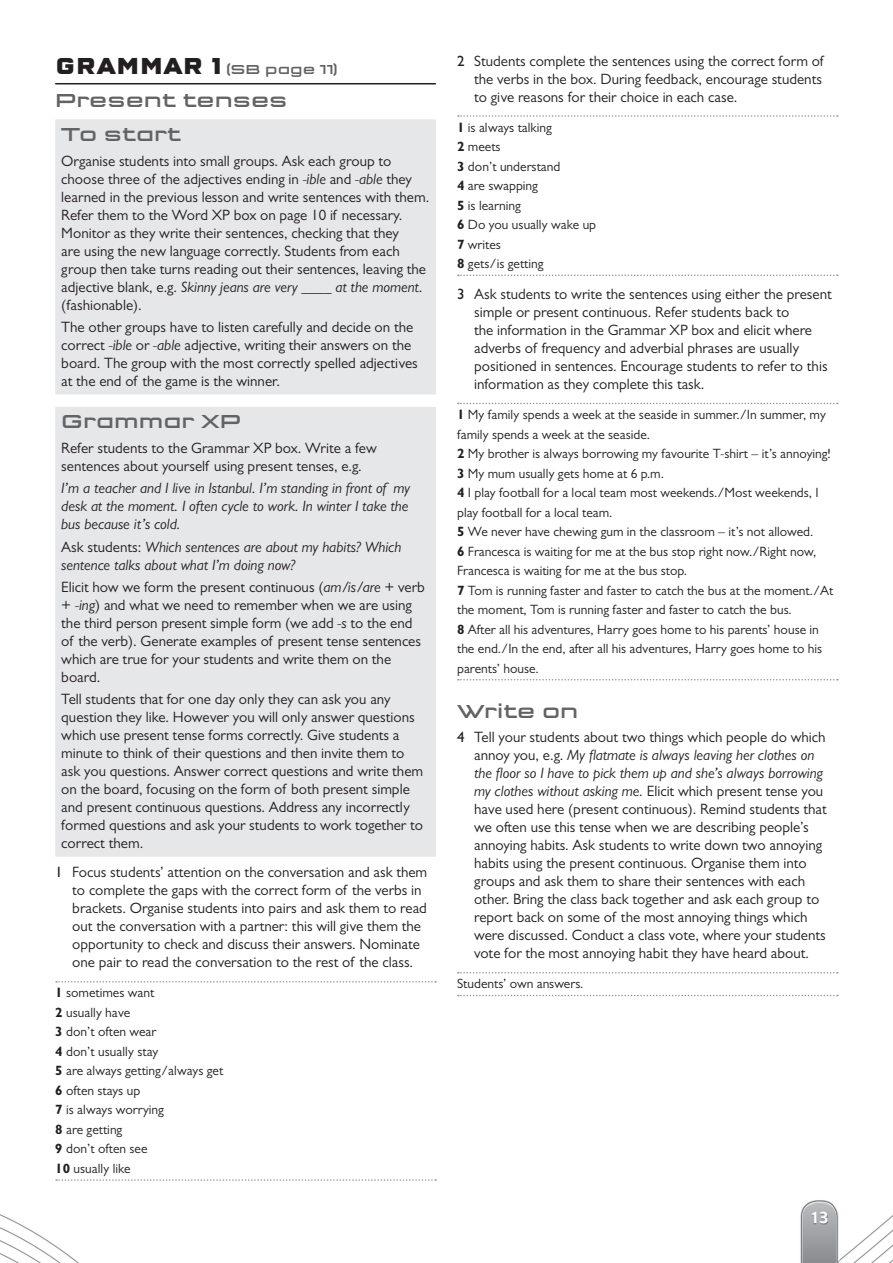
<style>
.page{position:relative;width:893px;height:1263px;background:#fff}
.page>*{position:absolute;margin:0;border:0;box-sizing:border-box;transform-origin:0 0}
.t1{font:500 19.5px/34px "Q Type Pro Extd";color:#636366}
.t2{font:700 16.5px "Mixage ITC Std";color:#fff}
.t3{font:15px/18px "Gill Sans MT Std";color:#231f20}
.t4{font:italic 15px/18px "Gill Sans MT Std";color:#231f20;text-align:justify}
.t5{font:13.5px/19.5px "Gill Sans MT Std";color:#231f20}
.t6{font:500 13.5px "Q Type Pro Extd";color:#636366}
.s1{font-family:"Q Type Square Pro";font-weight:900;font-size:24px;color:#231f20}
.s2{font-style:italic}
.s3{font-style:normal}
.s4{font-weight:500}
.s5{font-weight:700}
</style>
<div class="page">
<img style="left:800px;top:1213px;width:39px;height:50px">
<svg style="left:801px;top:1200px;width:37px;height:63px"></svg>
<img style="left:802px;top:1202px;width:34px;height:61px">
<img style="left:812px;top:1212px;width:16px;height:12px">
<hr style="left:55px;top:83px;width:381px;height:1px;background:#231f20">
<svg style="left:56px;top:981px;width:380px;height:1px"></svg>
<svg style="left:56px;top:1179px;width:380px;height:2px"></svg>
<div style="left:55px;top:119px;width:381px;height:275px;background:#e6e7e9"></div>
<div style="left:55px;top:407px;width:381px;height:450px;background:#e6e7e9"></div>
<svg style="left:458px;top:115px;width:380px;height:2px"></svg>
<svg style="left:458px;top:275px;width:380px;height:1px"></svg>
<svg style="left:458px;top:403px;width:380px;height:1px"></svg>
<svg style="left:458px;top:679px;width:380px;height:1px"></svg>
<svg style="left:458px;top:972px;width:380px;height:1px"></svg>
<svg style="left:458px;top:995px;width:380px;height:1px"></svg>
<p class="t6" style="left:55px;top:59px;width:284px"><span class="s1">GRAMMAR 1</span> (SB page 11)</p>
<h1 class="t1" style="left:61px;top:81px;width:228px;text-indent:-6px">Present tenses<br>To start</h1>
<p class="t3" style="left:61px;top:152px;width:370px">Organise students into small groups. Ask each group to choose three of the adjectives ending in <span class="s2">-ible</span> and <span class="s2">-able</span> they learned in the previous lesson and write sentences with them.<br>Refer them to the Word XP box on page 10 if necessary.<br>Monitor as they write their sentences, checking that they<br>are using the new language correctly. Students from each group then take turns reading out their sentences, leaving the adjective blank, e.g. <span class="s2">Skinny jeans are very ____ at the moment</span>. (fashionable).</p>
<p class="t3" style="left:61px;top:318px;width:358px">The other groups have to listen carefully and decide on the correct <span class="s2">-ible</span> or <span class="s2">-able</span> adjective, writing their answers on the board. The group with the most correctly spelled adjectives at the end of the game is the winner.</p>
<h1 class="t1" style="left:61px;top:403px;width:181px">Grammar XP</h1>
<p class="t3" style="left:61px;top:439px;width:317px">Refer students to the Grammar XP box. Write a few sentences about yourself using present tenses, e.g.</p>
<p class="t4" style="left:61px;top:479px;width:350px">I’m a teacher and I live in Istanbul. I’m standing in front of my desk at the moment. I often cycle to work. In winter I take the bus because it’s cold.</p>
<p class="t4" style="left:61px;top:537px;width:341px"><span class="s3">Ask students:</span> Which sentences are about my habits? Which sentence talks about what I’m doing now?</p>
<p class="t3" style="left:61px;top:578px;width:365px">Elicit how we form the present continuous (<span class="s2">am/is/are</span> + verb + <span class="s2">-ing</span>) and what we need to remember when we are using the third person present simple form (we add <span class="s2">-s</span> to the end of the verb). Generate examples of present tense sentences which are true for your students and write them on the board.</p>
<p class="t3" style="left:61px;top:690px;width:363px">Tell students that for one day only they can ask you any question they like. However you will only answer questions which use present tense forms correctly. Give students a minute to think of their questions and then invite them to ask you questions. Answer correct questions and write them on the board, focusing on the form of both present simple and present continuous questions. Address any incorrectly formed questions and ask your students to work together to correct them.</p>
<p class="t3" style="left:72px;top:863px;width:356px;text-indent:-17px"><span class="s4">1</span> Focus students’ attention on the conversation and ask them to complete the gaps with the correct form of the verbs in brackets. Organise students into pairs and ask them to read out the conversation with a partner: this will give them the opportunity to check and discuss their answers. Nominate one pair to read the conversation to the rest of the class.</p>
<p class="t5" style="left:55px;top:983px;width:169px"><span class="s5">1</span> sometimes want<br><span class="s5">2</span> usually have<br><span class="s5">3</span> don’t often wear<br><span class="s5">4</span> don’t usually stay<br><span class="s5">5</span> are always getting/always get<br><span class="s5">6</span> often stays up<br><span class="s5">7</span> is always worrying<br><span class="s5">8</span> are getting<br><span class="s5">9</span> don’t often see<br><span class="s5">10</span> usually like</p>
<p class="t3" style="left:474px;top:51px;width:351px;text-align:justify;text-indent:-17px"><span class="s4">2</span> Students complete the sentences using the correct form of the verbs in the box. During feedback, encourage students to give reasons for their choice in each case.</p>
<p class="t5" style="left:457px;top:117px;width:141px"><span class="s5">1</span> is always talking<br><span class="s5">2</span> meets<br><span class="s5">3</span> don’t understand<br><span class="s5">4</span> are swapping<br><span class="s5">5</span> is learning<br><span class="s5">6</span> Do you usually wake up<br><span class="s5">7</span> writes<br><span class="s5">8</span> gets/is getting</p>
<p class="t3" style="left:474px;top:285px;width:359px;text-indent:-17px"><span class="s4">3</span> Ask students to write the sentences using either the present simple or present continuous. Refer students back to<br>the information in the Grammar XP box and elicit where adverbs of frequency and adverbial phrases are usually positioned in sentences. Encourage students to refer to this information as they complete this task.</p>
<p class="t5" style="left:457px;top:405px;width:378px"><span class="s5">1</span> My family spends a week at the seaside in summer./In summer, my family spends a week at the seaside.<br><span class="s5">2</span> My brother is always borrowing my favourite T-shirt – it’s annoying!<br><span class="s5">3</span> My mum usually gets home at 6 p.m.<br><span class="s5">4</span> I play football for a local team most weekends./Most weekends, I play football for a local team.<br><span class="s5">5</span> We never have chewing gum in the classroom – it’s not allowed.<br><span class="s5">6</span> Francesca is waiting for me at the bus stop right now./Right now, Francesca is waiting for me at the bus stop.<br><span class="s5">7</span> Tom is running faster and faster to catch the bus at the moment./At the moment, Tom is running faster and faster to catch the bus.<br><span class="s5">8</span> After all his adventures, Harry goes home to his parents’ house in the end./In the end, after all his adventures, Harry goes home to his parents’ house.</p>
<h1 class="t1" style="left:457px;top:692px;width:123px">Write on</h1>
<p class="t3" style="left:474px;top:728px;width:354px;text-indent:-17px"><span class="s4">4</span> Tell your students about two things which people do which annoy you, e.g. <span class="s2">My atmate is always leaving her clothes on the oor so I have to pick them up and she’s always borrowing my clothes without asking me.</span> Elicit which present tense you have used here (present continuous). Remind students that we often use this tense when we are describing people’s annoying habits. Ask students to write down two annoying habits using the present continuous. Organise them into groups and ask them to share their sentences with each other. Bring the class back together and ask each group to report back on some of the most annoying things which were discussed. Conduct a class vote, where your students vote for the most annoying habit they have heard about.</p>
<p class="t5" style="left:457px;top:974px;width:128px">Students’ own answers.</p>
<p class="t2" style="left:810px;top:1208px;width:20px">13</p>
</div>
